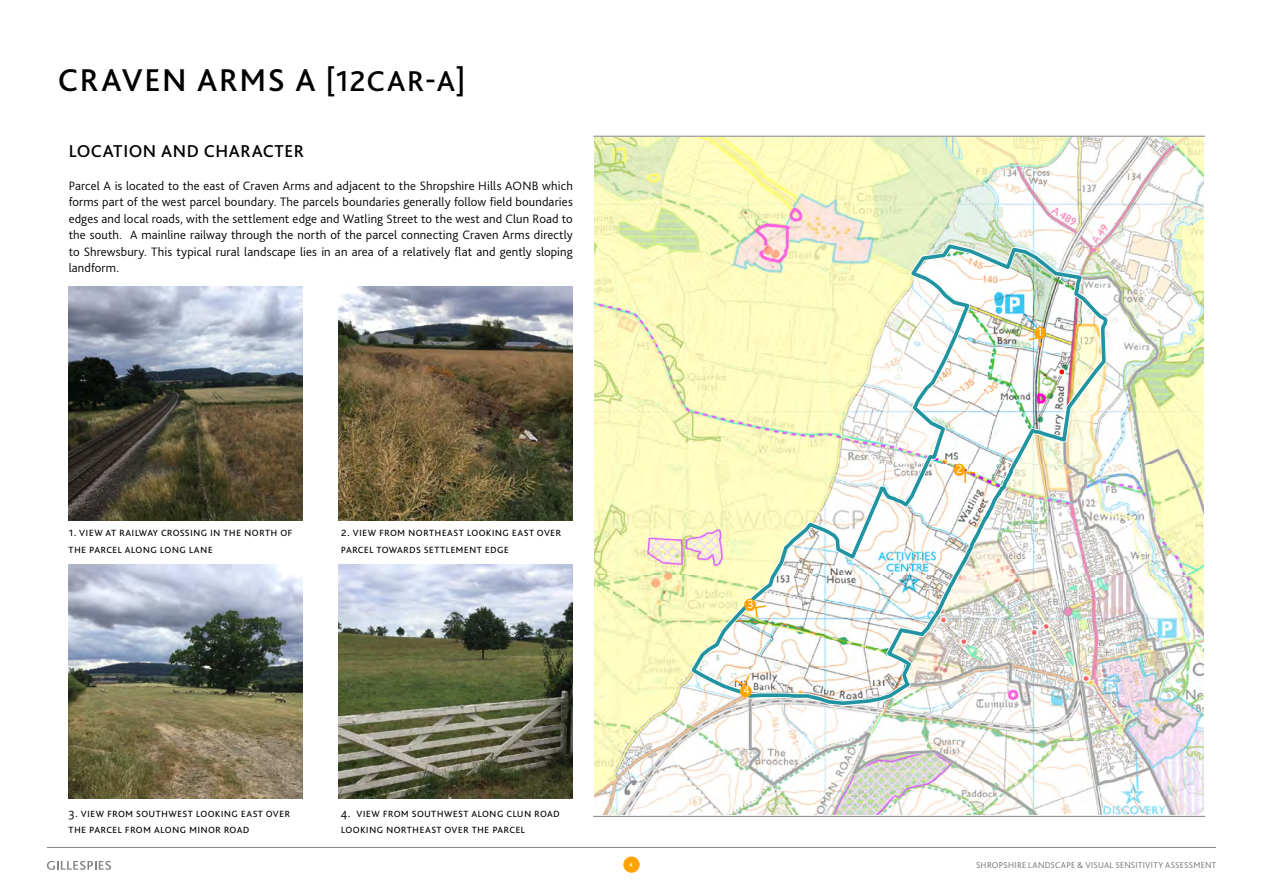
<style>
.page{position:relative;width:1263px;height:893px;background:#fff}
.page>*{position:absolute;margin:0;border:0;box-sizing:border-box;transform-origin:0 0}
.t1{font:500 33px "Bliss 2";letter-spacing:.05em;color:#000}
.t2{font:500 18px "Bliss 2";letter-spacing:.03em;color:#000}
.t3{font:300 12.75px/16.5px "Bliss 2";letter-spacing:.02em;color:#000}
.t4{font:300 12px "Bliss 2";color:#fff}
.t5{font:300 8.85px "Bliss 2";letter-spacing:.025em;color:#6d6e71}
.t6{font:500 6.3px "Bliss 2";color:#fff}
.s1{font-size:30px}
</style>
<div class="page">
<div style="left:623px;top:856px;width:17px;height:17px;background:#ffa300;border-radius:50%"></div>
<hr style="left:47px;top:847px;width:1169px;height:1px;background:#808285">
<svg style="left:47px;top:861px;width:64px;height:9px"></svg>
<hr style="left:593px;top:816px;width:612px;height:1px;background:#808285">
<hr style="left:593px;top:136px;width:612px;height:1px;background:#808285">
<img style="left:339px;top:565px;width:234px;height:233px">
<img style="left:68px;top:565px;width:234px;height:233px">
<img style="left:339px;top:287px;width:234px;height:233px">
<img style="left:68px;top:287px;width:234px;height:233px">
<img style="left:595px;top:138px;width:608px;height:677px">
<div style="left:1034px;top:327px;width:12px;height:12px;background:#ffa300;border-radius:50%"></div>
<div style="left:953px;top:464px;width:12px;height:12px;background:#ffa300;border-radius:50%"></div>
<div style="left:744px;top:599px;width:12px;height:12px;background:#ffa300;border-radius:50%"></div>
<div style="left:740px;top:685px;width:12px;height:12px;background:#ffa300;border-radius:50%"></div>
<svg style="left:1027px;top:335px;width:16px;height:14px"></svg>
<svg style="left:964px;top:471px;width:12px;height:13px"></svg>
<svg style="left:754px;top:604px;width:13px;height:15px"></svg>
<svg style="left:733px;top:674px;width:18px;height:13px"></svg>
<h1 class="t1" style="left:58px;top:59px;width:409px">CRAVEN ARMS A <span class="s1">[12CAR-A]</span></h1>
<h2 class="t2" style="left:69px;top:140px;width:237px">LOCATION AND CHARACTER</h2>
<p class="t3" style="left:69px;top:177px;width:506px;text-align:justify">Parcel A is located to the east of Craven Arms and adjacent to the Shropshire Hills AONB which forms part of the west parcel boundary. The parcels boundaries generally follow field boundaries edges and local roads, with the settlement edge and Watling Street to the west and Clun Road to the south. A mainline railway through the north of the parcel connecting Craven Arms directly to Shrewsbury. This typical rural landscape lies in an area of a relatively flat and gently sloping landform.</p>
<p class="t3" style="left:69px;top:524px;width:225px">1. View at railway crossing in the north of the parcel along Long Lane</p>
<p class="t3" style="left:341px;top:524px;width:222px">2. View from northeast looking east over parcel towards settlement edge</p>
<p class="t3" style="left:69px;top:804px;width:223px">3. View from southwest looking east over the parcel from along minor road</p>
<p class="t3" style="left:341px;top:804px;width:220px">4. View from southwest along Clun Road looking northeast over the parcel</p>
<p class="t4" style="left:747px;top:596px;width:8px">3</p>
<p class="t4" style="left:743px;top:683px;width:8px">4</p>
<p class="t4" style="left:956px;top:461px;width:8px">2</p>
<p class="t4" style="left:1037px;top:325px;width:6px">1</p>
<p class="t6" style="left:629px;top:861px;width:5px">4</p>
<p class="t5" style="left:976px;top:859px;width:242px">SHROPSHIRE LANDSCAPE &amp; VISUAL SENSITIVITY ASSESSMENT</p>
</div>
